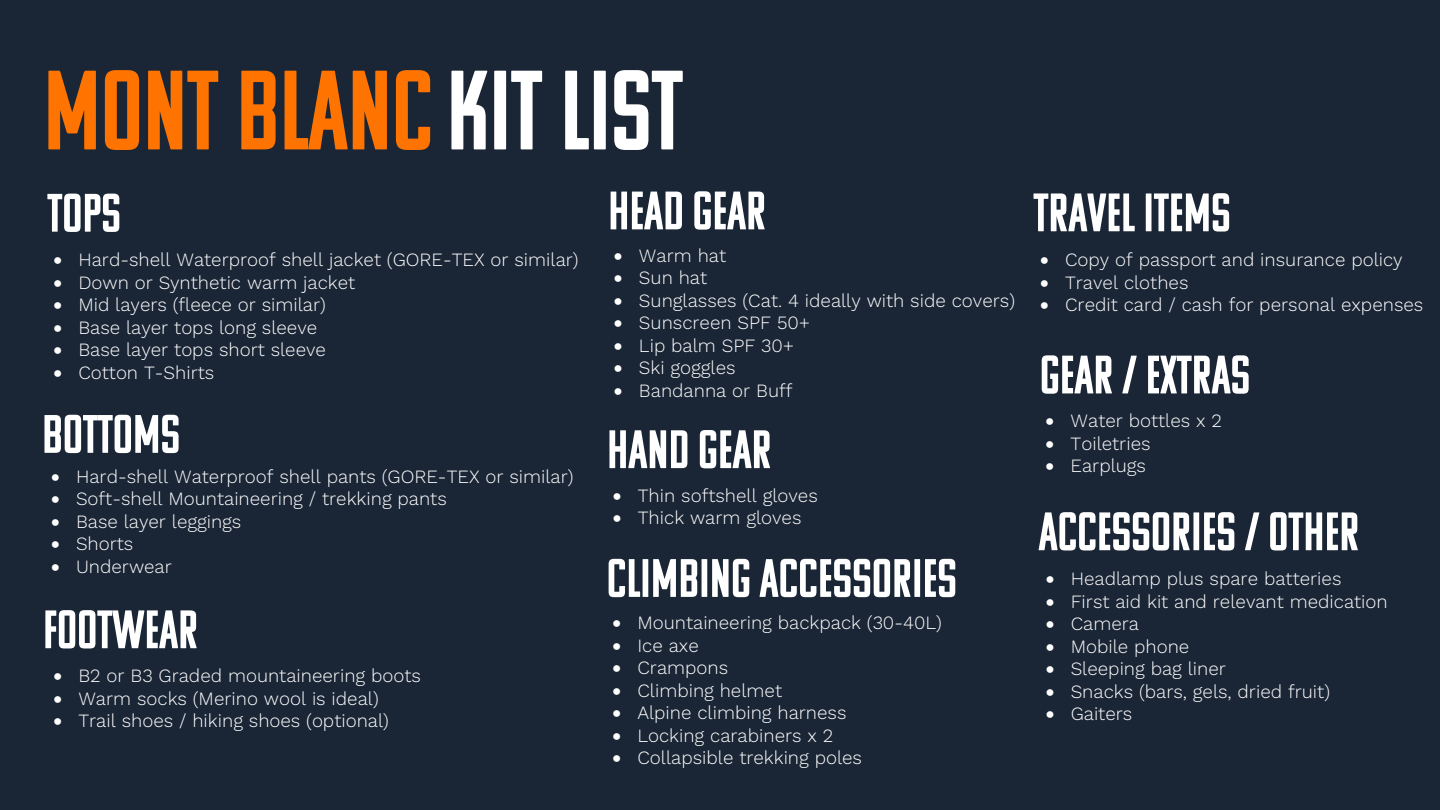
<style>
.page{position:relative;width:1440px;height:810px;background:#1a2636}
.page>*{position:absolute;margin:0;border:0;box-sizing:border-box;transform-origin:0 0}
.t1{font:112.5px "Komu A";color:#ff7300}
.t2{font:54px "Komu A";color:#fff}
.t3{font:300 18.75px "Work Sans";color:#fff}
.s1{font-family:"Komu A2";color:#fff}
</style>
<div class="page">
<h1 class="t1" style="left:43px;top:53px;width:641px">MONT BLANC<span class="s1">KIT LIST</span></h1>
<h2 class="t2" style="left:47px;top:185px;width:75px">TOPS</h2>
<p class="t3" style="left:53px;top:246px;width:527px">• Hard-shell Waterproof shell jacket (GORE-TEX or similar)</p>
<p class="t3" style="left:53px;top:269px;width:304px">• Down or Synthetic warm jacket</p>
<p class="t3" style="left:53px;top:291px;width:274px">• Mid layers (fleece or similar)</p>
<p class="t3" style="left:53px;top:314px;width:265px">• Base layer tops long sleeve</p>
<p class="t3" style="left:53px;top:336px;width:274px">• Base layer tops short sleeve</p>
<p class="t3" style="left:53px;top:359px;width:162px">• Cotton T-Shirts</p>
<h2 class="t2" style="left:42px;top:406px;width:140px">BOTTOMS</h2>
<p class="t3" style="left:51px;top:462px;width:524px">• Hard-shell Waterproof shell pants (GORE-TEX or similar)</p>
<p class="t3" style="left:51px;top:485px;width:397px">• Soft-shell Mountaineering / trekking pants</p>
<p class="t3" style="left:51px;top:507px;width:192px">• Base layer leggings</p>
<p class="t3" style="left:51px;top:530px;width:84px">• Shorts</p>
<p class="t3" style="left:51px;top:552px;width:122px">• Underwear</p>
<h2 class="t2" style="left:43px;top:602px;width:157px">FOOTWEAR</h2>
<p class="t3" style="left:53px;top:662px;width:369px">• B2 or B3 Graded mountaineering boots</p>
<p class="t3" style="left:53px;top:684px;width:327px">• Warm socks (Merino wool is ideal)</p>
<p class="t3" style="left:53px;top:707px;width:337px">• Trail shoes / hiking shoes (optional)</p>
<h2 class="t2" style="left:608px;top:183px;width:159px">HEAD GEAR</h2>
<p class="t3" style="left:614px;top:241px;width:114px">• Warm hat</p>
<p class="t3" style="left:614px;top:264px;width:95px">• Sun hat</p>
<p class="t3" style="left:614px;top:286px;width:403px">• Sunglasses (Cat. 4 ideally with side covers)</p>
<p class="t3" style="left:614px;top:309px;width:198px">• Sunscreen SPF 50+</p>
<p class="t3" style="left:614px;top:331px;width:182px">• Lip balm SPF 30+</p>
<p class="t3" style="left:614px;top:354px;width:123px">• Ski goggles</p>
<p class="t3" style="left:614px;top:376px;width:180px">• Bandanna or Buff</p>
<h2 class="t2" style="left:607px;top:422px;width:166px">HAND GEAR</h2>
<p class="t3" style="left:613px;top:482px;width:206px">• Thin softshell gloves</p>
<p class="t3" style="left:613px;top:504px;width:190px">• Thick warm gloves</p>
<h2 class="t2" style="left:607px;top:550px;width:352px">CLIMBING ACCESSORIES</h2>
<p class="t3" style="left:612px;top:609px;width:331px">• Mountaineering backpack (30-40L)</p>
<p class="t3" style="left:612px;top:632px;width:88px">• Ice axe</p>
<p class="t3" style="left:612px;top:654px;width:117px">• Crampons</p>
<p class="t3" style="left:612px;top:677px;width:171px">• Climbing helmet</p>
<p class="t3" style="left:612px;top:699px;width:236px">• Alpine climbing harness</p>
<p class="t3" style="left:612px;top:722px;width:222px">• Locking carabiners x 2</p>
<p class="t3" style="left:612px;top:744px;width:251px">• Collapsible trekking poles</p>
<h2 class="t2" style="left:1034px;top:185px;width:199px">TRAVEL ITEMS</h2>
<p class="t3" style="left:1040px;top:246px;width:364px">• Copy of passport and insurance policy</p>
<p class="t3" style="left:1040px;top:269px;width:150px">• Travel clothes</p>
<p class="t3" style="left:1040px;top:291px;width:385px">• Credit card / cash for personal expenses</p>
<h2 class="t2" style="left:1040px;top:347px;width:212px">GEAR / EXTRAS</h2>
<p class="t3" style="left:1046px;top:407px;width:178px">• Water bottles x 2</p>
<p class="t3" style="left:1046px;top:430px;width:107px">• Toiletries</p>
<p class="t3" style="left:1046px;top:452px;width:102px">• Earplugs</p>
<h2 class="t2" style="left:1039px;top:504px;width:322px">ACCESSORIES / OTHER</h2>
<p class="t3" style="left:1046px;top:565px;width:297px">• Headlamp plus spare batteries</p>
<p class="t3" style="left:1046px;top:587px;width:344px">• First aid kit and relevant medication</p>
<p class="t3" style="left:1046px;top:610px;width:95px">• Camera</p>
<p class="t3" style="left:1046px;top:632px;width:145px">• Mobile phone</p>
<p class="t3" style="left:1046px;top:655px;width:182px">• Sleeping bag liner</p>
<p class="t3" style="left:1046px;top:677px;width:286px">• Snacks (bars, gels, dried fruit)</p>
<p class="t3" style="left:1046px;top:703px;width:88px">• Gaiters</p>
</div>
